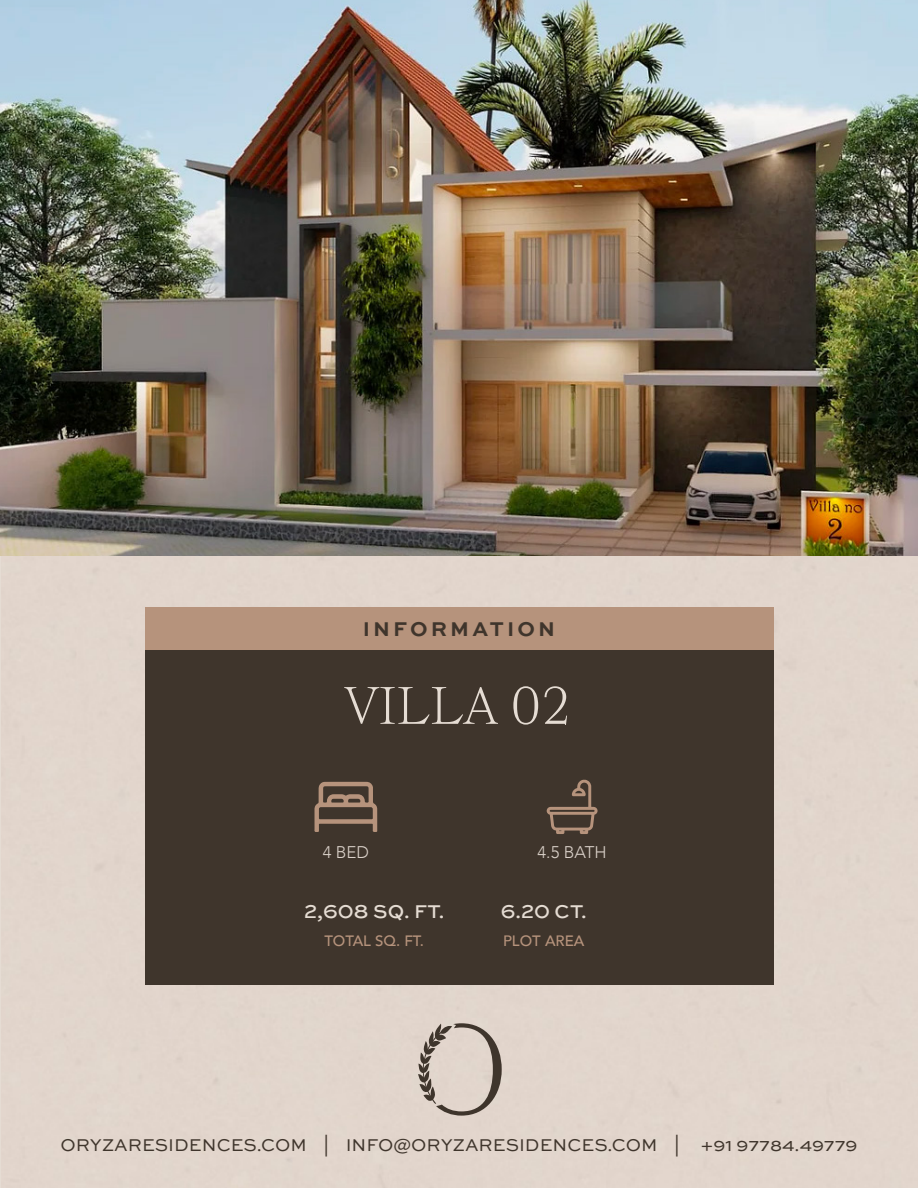
<style>
.page{position:relative;width:918px;height:1188px;background:#fff}
.page>*{position:absolute;margin:0;border:0;box-sizing:border-box;transform-origin:0 0}
.t1{font:300 52.5px "Bookmania";color:#e5dcd3}
.t2{font:700 21px "Sweet Sans Pro";letter-spacing:.15em;color:#3f352c}
.t3{font:500 19.5px "Sweet Sans Pro";letter-spacing:.01em;color:#e5dcd3}
.t4{font:18px "Sweet Sans Pro";color:#3f352c}
.t5{font:300 16.8px "Avenir";color:#dad1c9}
.t6{font:500 15px "Avenir";color:#b6937c}
</style>
<div class="page">
<div style="left:1px;top:555px;width:917px;height:633px;background:#e2d5cc"></div>
<svg style="left:418px;top:1023px;width:84px;height:93px;background:#c0b4ab"></svg>
<img style="left:0;top:0;width:918px;height:555px">
<div style="left:145px;top:608px;width:628px;height:377px;background:#3f352c"></div>
<div style="left:145px;top:608px;width:628px;height:42px;background:#b6937c"></div>
<svg style="left:314px;top:782px;width:63px;height:50px"></svg>
<svg style="left:547px;top:780px;width:51px;height:54px"></svg>
<p class="t2" style="left:363px;top:613px;width:194px">INFORMATION</p>
<h1 class="t1" style="left:345px;top:675px;width:227px">VILLA 02</h1>
<p class="t5" style="left:323px;top:842px;width:48px">4 BED</p>
<p class="t5" style="left:538px;top:842px;width:71px">4.5 BATH</p>
<p class="t3" style="left:304px;top:897px;width:142px">2,608 SQ. FT.</p>
<p class="t6" style="left:324px;top:928px;width:101px">TOTAL SQ. FT.</p>
<p class="t3" style="left:501px;top:897px;width:88px">6.20 CT.</p>
<p class="t6" style="left:503px;top:928px;width:83px">PLOT AREA</p>
<p class="t4" style="left:60px;top:1132px;width:799px">ORYZARESIDENCES.COM | INFO@ORYZARESIDENCES.COM | +91 97784.49779</p>
</div>
